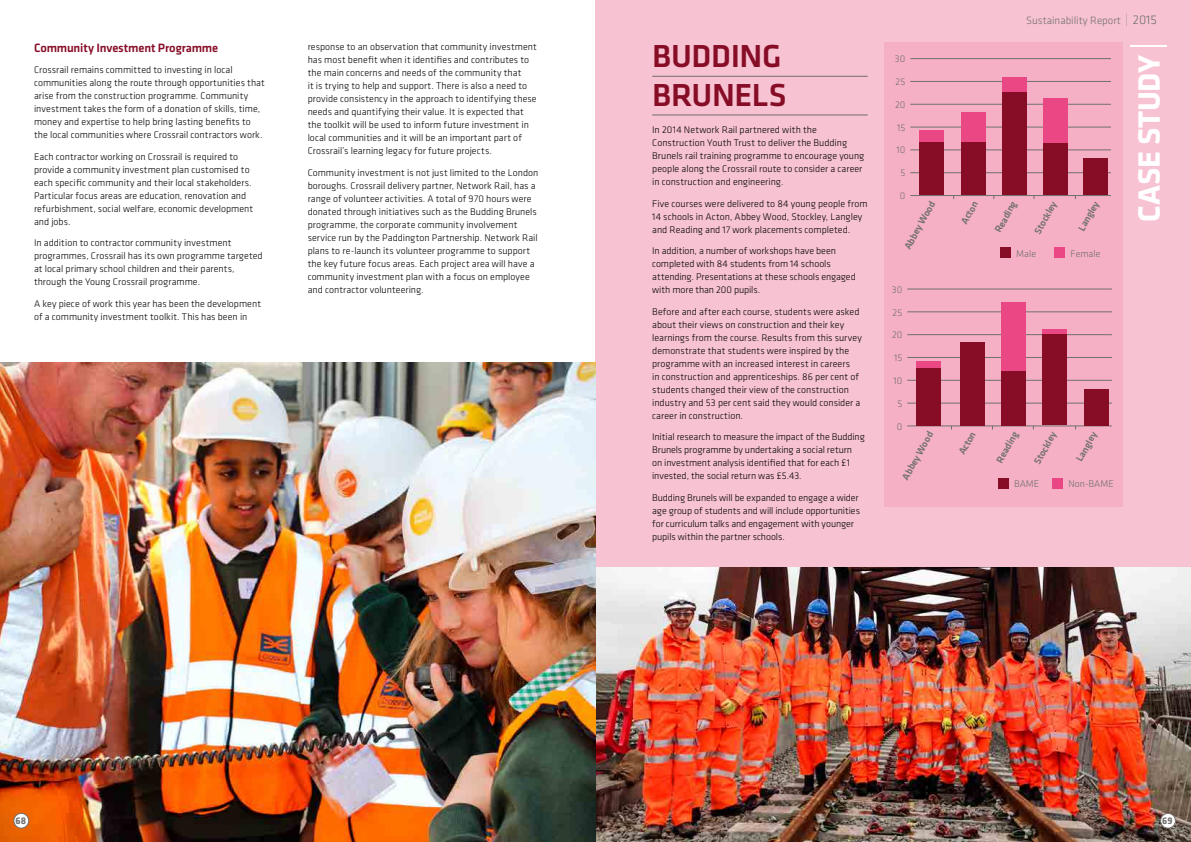
<style>
.page{position:relative;width:1191px;height:842px;background:#fff}
.page>*{position:absolute;margin:0;border:0;box-sizing:border-box;transform-origin:0 0}
.t1{font:500 33px/38.7px "Klavika";letter-spacing:-.015em;color:#870d27}
.t2{font:700 32px "Klavika";letter-spacing:-.005em;color:#fff}
.t3{font:500 12.5px "Klavika";letter-spacing:-.01em;color:#870d27}
.t4{font:300 11px "Klavika";color:#706f6f}
.t5{font:300 10px/13px "Klavika";color:#000}
.t6{font:500 10px "Klavika";color:#706f6f}
.t7{font:300 10px "Klavika";color:#706f6f}
.t8{font:700 10px "Klavika";color:#706f6f}
.s1{font-family:"Helvetica Neue";font-weight:200;font-size:17px}
.s2{font-size:13px}
.s3{font-family:"Helvetica Neue";font-weight:200;font-size:51px}
</style>
<div class="page">
<div style="left:596px;top:0;width:595px;height:842px;background:#f7c2d2"></div>
<div style="left:884px;top:43px;width:239px;height:464px;background:#f5b0c5"></div>
<hr style="left:652px;top:76px;width:215px;height:1px;background:#706f6f">
<hr style="left:652px;top:114px;width:215px;height:1px;background:#706f6f">
<hr style="left:910px;top:172px;width:201px;height:1px;background:#706f6f">
<hr style="left:910px;top:195px;width:201px;height:1px;background:#706f6f">
<hr style="left:910px;top:104px;width:201px;height:1px;background:#706f6f">
<hr style="left:910px;top:127px;width:201px;height:1px;background:#706f6f">
<hr style="left:910px;top:58px;width:201px;height:1px;background:#706f6f">
<hr style="left:910px;top:149px;width:201px;height:1px;background:#706f6f">
<hr style="left:910px;top:81px;width:201px;height:1px;background:#706f6f">
<div style="left:919px;top:142px;width:24px;height:53px;background:#870d27"></div>
<div style="left:961px;top:142px;width:25px;height:53px;background:#870d27"></div>
<div style="left:919px;top:131px;width:24px;height:11px;background:#e94884"></div>
<div style="left:961px;top:112px;width:25px;height:30px;background:#e94884"></div>
<div style="left:1002px;top:78px;width:24px;height:29px;background:#e94884"></div>
<div style="left:1043px;top:98px;width:24px;height:46px;background:#e94884"></div>
<div style="left:999px;top:247px;width:11px;height:11px;background:#870d27"></div>
<div style="left:1053px;top:247px;width:11px;height:11px;background:#e94884"></div>
<div style="left:1002px;top:92px;width:24px;height:103px;background:#870d27"></div>
<div style="left:1043px;top:144px;width:24px;height:51px;background:#870d27"></div>
<div style="left:1083px;top:158px;width:25px;height:37px;background:#870d27"></div>
<hr style="left:907px;top:403px;width:204px;height:1px;background:#706f6f">
<hr style="left:907px;top:425px;width:204px;height:1px;background:#706f6f">
<hr style="left:907px;top:334px;width:204px;height:1px;background:#706f6f">
<hr style="left:907px;top:357px;width:204px;height:1px;background:#706f6f">
<hr style="left:907px;top:289px;width:204px;height:1px;background:#706f6f">
<hr style="left:907px;top:380px;width:204px;height:1px;background:#706f6f">
<hr style="left:907px;top:311px;width:204px;height:1px;background:#706f6f">
<div style="left:916px;top:368px;width:25px;height:57px;background:#870d27"></div>
<div style="left:959px;top:342px;width:25px;height:83px;background:#870d27"></div>
<div style="left:916px;top:361px;width:25px;height:6px;background:#e94884"></div>
<div style="left:1042px;top:329px;width:25px;height:7px;background:#e94884"></div>
<div style="left:997px;top:478px;width:11px;height:10px;background:#870d27"></div>
<div style="left:1051px;top:478px;width:11px;height:10px;background:#e94884"></div>
<div style="left:1001px;top:323px;width:25px;height:102px;background:#870d27"></div>
<div style="left:1084px;top:389px;width:24px;height:36px;background:#870d27"></div>
<div style="left:1001px;top:302px;width:25px;height:69px;background:#e94884"></div>
<div style="left:1042px;top:334px;width:25px;height:91px;background:#870d27"></div>
<img style="left:595px;top:568px;width:596px;height:274px">
<img style="left:0;top:363px;width:595px;height:479px">
<div style="left:14px;top:813px;width:15px;height:15px;background:#fff;border-radius:50%"></div>
<div style="left:13px;top:813px;width:16px;height:15px;border:1px solid #706f6f;border-radius:50%"></div>
<div style="left:1160px;top:813px;width:15px;height:15px;background:#fff;border-radius:50%"></div>
<div style="left:1160px;top:813px;width:15px;height:15px;border:1px solid #706f6f;border-radius:50%"></div>
<p class="t3" style="left:34px;top:39px;width:186px">Community Investment Programme</p>
<p class="t5" style="left:34px;top:63px;width:232px">Crossrail remains committed to investing in local communities along the route through opportunities that arise from the construction programme. Community investment takes the form of a donation of skills, time, money and expertise to help bring lasting benefits to the local communities where Crossrail contractors work.</p>
<p class="t5" style="left:34px;top:150px;width:221px">Each contractor working on Crossrail is required to provide a community investment plan customised to each specific community and their local stakeholders.<br>Particular focus areas are education, renovation and refurbishment, social welfare, economic development and jobs.</p>
<p class="t5" style="left:34px;top:236px;width:230px">In addition to contractor community investment programmes, Crossrail has its own programme targeted at local primary school children and their parents, through the Young Crossrail programme.</p>
<p class="t5" style="left:34px;top:297px;width:228px">A key piece of work this year has been the development of a community investment toolkit. This has been in</p>
<p class="t5" style="left:308px;top:40px;width:231px">response to an observation that community investment has most benefit when it identifies and contributes to the main concerns and needs of the community that<br>it is trying to help and support. There is also a need to provide consistency in the approach to identifying these needs and quantifying their value. It is expected that the toolkit will be used to inform future investment in local communities and it will be an important part of Crossrail’s learning legacy for future projects.</p>
<p class="t5" style="left:308px;top:166px;width:232px">Community investment is not just limited to the London boroughs. Crossrail delivery partner, Network Rail, has a range of volunteer activities. A total of 970 hours were donated through initiatives such as the Budding Brunels programme, the corporate community involvement service run by the Paddington Partnership. Network Rail plans to re-launch its volunteer programme to support the key future focus areas. Each project area will have a community investment plan with a focus on employee and contractor volunteering.</p>
<h1 class="t1" style="left:652px;top:36px;width:136px">BUDDING<br>BRUNELS</h1>
<p class="t5" style="left:652px;top:123px;width:214px">In 2014 Network Rail partnered with the Construction Youth Trust to deliver the Budding Brunels rail training programme to encourage young people along the Crossrail route to consider a career in construction and engineering.</p>
<p class="t5" style="left:652px;top:197px;width:217px">Five courses were delivered to 84 young people from<br>14 schools in Acton, Abbey Wood, Stockley, Langley and Reading and 17 work placements completed.</p>
<p class="t5" style="left:652px;top:244px;width:205px">In addition, a number of workshops have been completed with 84 students from 14 schools attending. Presentations at these schools engaged with more than 200 pupils.</p>
<p class="t5" style="left:652px;top:305px;width:211px">Before and after each course, students were asked about their views on construction and their key learnings from the course. Results from this survey demonstrate that students were inspired by the programme with an increased interest in careers<br>in construction and apprenticeships. 86 per cent of students changed their view of the construction industry and 53 per cent said they would consider a career in construction.</p>
<p class="t5" style="left:652px;top:430px;width:214px">Initial research to measure the impact of the Budding Brunels programme by undertaking a social return<br>on investment analysis identified that for each £1 invested, the social return was £5.43.</p>
<p class="t5" style="left:652px;top:491px;width:209px">Budding Brunels will be expanded to engage a wider age group of students and will include opportunities for curriculum talks and engagement with younger pupils within the partner schools.</p>
<p class="t4" style="left:1026px;top:13px;width:132px">Sustainability Report <span class="s1">I</span> <span class="s2">2015</span></p>
<p class="t7" style="left:895px;top:53px;width:12px">30</p>
<p class="t7" style="left:895px;top:76px;width:11px">25</p>
<p class="t7" style="left:895px;top:99px;width:12px">20</p>
<p class="t7" style="left:897px;top:121px;width:10px">15</p>
<p class="t7" style="left:896px;top:144px;width:10px">10</p>
<p class="t7" style="left:900px;top:167px;width:6px">5</p>
<p class="t7" style="left:899px;top:190px;width:7px">0</p>
<p class="t6" style="left:901px;top:245px;width:55px;rotate:-61deg">Abbey Wood</p>
<p class="t6" style="left:957px;top:220px;width:26px;rotate:-61deg">Acton</p>
<p class="t6" style="left:991px;top:229px;width:36px;rotate:-61deg">Reading</p>
<p class="t6" style="left:1031px;top:230px;width:37px;rotate:-61deg">Stockley</p>
<p class="t6" style="left:1074px;top:227px;width:34px;rotate:-61deg">Langley</p>
<p class="t7" style="left:1016px;top:247px;width:21px">Male</p>
<p class="t7" style="left:1070px;top:247px;width:31px">Female</p>
<p class="t7" style="left:892px;top:283px;width:12px">30</p>
<p class="t7" style="left:892px;top:306px;width:11px">25</p>
<p class="t7" style="left:892px;top:329px;width:12px">20</p>
<p class="t7" style="left:894px;top:352px;width:10px">15</p>
<p class="t7" style="left:893px;top:374px;width:10px">10</p>
<p class="t7" style="left:897px;top:397px;width:6px">5</p>
<p class="t7" style="left:896px;top:420px;width:7px">0</p>
<p class="t6" style="left:898px;top:476px;width:55px;rotate:-61deg">Abbey Wood</p>
<p class="t6" style="left:955px;top:451px;width:26px;rotate:-61deg">Acton</p>
<p class="t6" style="left:993px;top:459px;width:36px;rotate:-61deg">Reading</p>
<p class="t6" style="left:1030px;top:460px;width:37px;rotate:-61deg">Stockley</p>
<p class="t6" style="left:1072px;top:457px;width:34px;rotate:-61deg">Langley</p>
<p class="t7" style="left:1014px;top:478px;width:27px">BAME</p>
<p class="t7" style="left:1068px;top:478px;width:47px">Non-BAME</p>
<h2 class="t2" style="left:1126px;top:222px;width:181px;rotate:-90deg">CASE STUDY <span class="s3">I</span></h2>
<p class="t8" style="left:15px;top:814px;width:12px">68</p>
<p class="t8" style="left:1162px;top:814px;width:12px">69</p>
</div>
